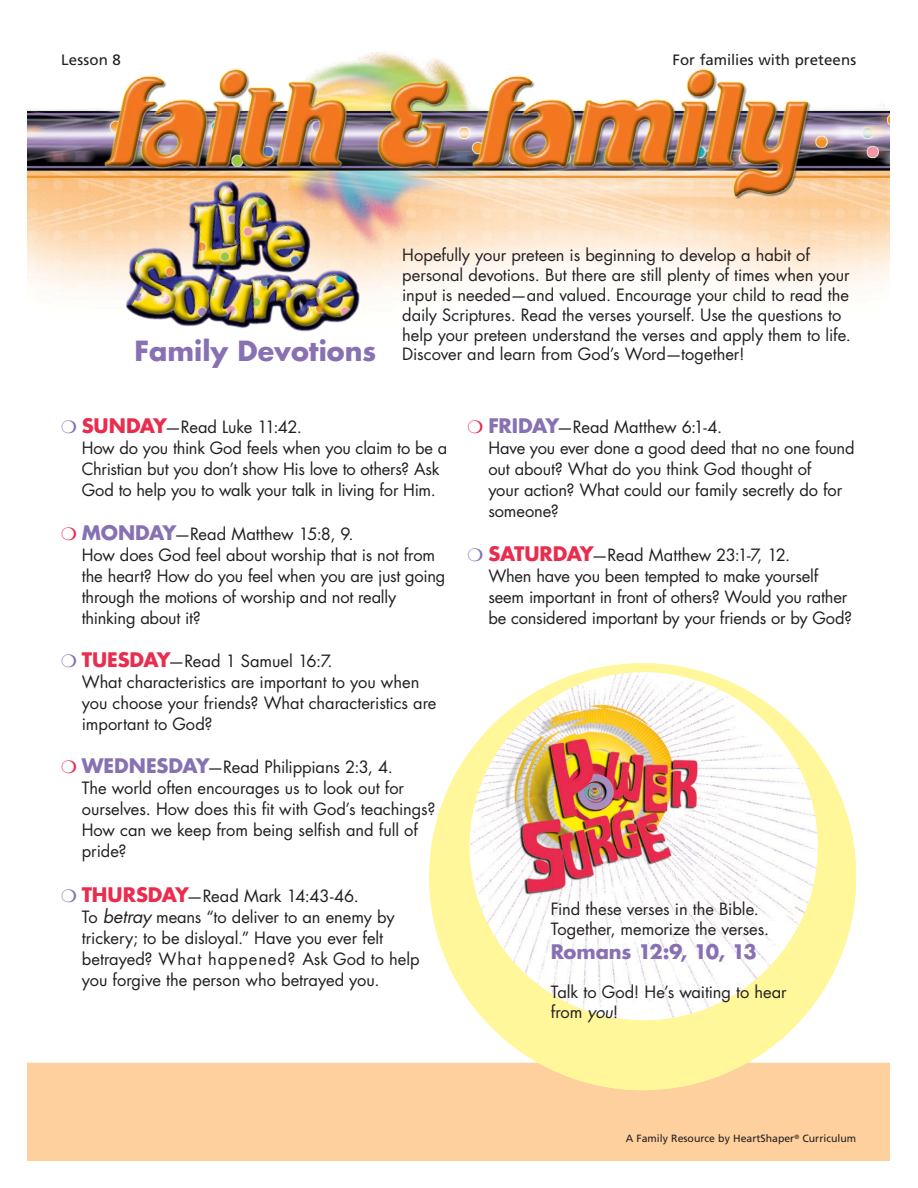
<style>
.page{position:relative;width:918px;height:1188px;background:#fff}
.page>*{position:absolute;margin:0;border:0;box-sizing:border-box;transform-origin:0 0}
.t1{font:700 27px "Futura Std";color:#8771b3}
.t2{font:700 19.5px "Futura Std";letter-spacing:-.025em;color:#8771b3}
.t3{font:16.5px/21px "Futura Std";letter-spacing:-.005em;color:#231f20}
.t4{font:15px "Frutiger";letter-spacing:.005em;color:#231f20}
.t5{font:10.5px "Frutiger";color:#231f20}
.s1{font-weight:700;font-size:19.5px;color:#e92d4f}
.s2{font-weight:700;font-size:19.5px;color:#8771b3}
.s3{font-style:italic;font-size:18px}
.s4{font-style:italic}
</style>
<div class="page">
<img style="left:27px;top:104px;width:863px;height:193px">
<div style="left:27px;top:1063px;width:863px;height:98px;background:#fed09e"></div>
<img style="left:114px;top:204px;width:268px;height:128px">
<img style="left:73px;top:52px;width:772px;height:152px">
<div style="left:429px;top:663px;width:427px;height:427px;background:#fff79a;border-radius:50%"></div>
<img style="left:470px;top:672px;width:348px;height:348px;border-radius:174px">
<p class="t4" style="left:61px;top:51px;width:61px">Lesson 8</p>
<p class="t4" style="left:673px;top:51px;width:185px">For families with preteens</p>
<h1 class="t1" style="left:135px;top:333px;width:243px">Family Devotions</h1>
<p class="t3" style="left:402px;top:246px;width:450px;line-height:19.8px">Hopefully your preteen is beginning to develop a habit of personal devotions. But there are still plenty of times when your input is needed—and valued. Encourage your child to read the daily Scriptures. Read the verses yourself. Use the questions to help your preteen understand the verses and apply them to life.<br>Discover and learn from God’s Word—together!</p>
<p class="t3" style="left:82px;top:417px;width:367px"><span class="s1">SUNDAY</span>—Read Luke 11:42.<br>How do you think God feels when you claim to be a Christian but you don’t show His love to others? Ask God to help you to walk your talk in living for Him.</p>
<p class="t3" style="left:82px;top:523px;width:365px"><span class="s2">MONDAY</span>—Read Matthew 15:8, 9.<br>How does God feel about worship that is not from the heart? How do you feel when you are just going through the motions of worship and not really thinking about it?</p>
<p class="t3" style="left:82px;top:650px;width:356px"><span class="s1">TUESDAY</span>—Read 1 Samuel 16:7.<br>What characteristics are important to you when you choose your friends? What characteristics are important to God?</p>
<p class="t3" style="left:82px;top:757px;width:355px"><span class="s2">WEDNESDAY</span>—Read Philippians 2:3, 4.<br>The world often encourages us to look out for ourselves. How does this fit with God’s teachings?<br>How can we keep from being selfish and full of pride?</p>
<p class="t3" style="left:82px;top:886px;width:339px"><span class="s1">THURSDAY</span>—Read Mark 14:43-46.<br>To <span class="s3">betray</span> means “to deliver to an enemy by trickery; to be disloyal.” Have you ever felt betrayed? What happened? Ask God to help you forgive the person who betrayed you.</p>
<p class="t3" style="left:488px;top:417px;width:368px"><span class="s2">FRIDAY</span>—Read Matthew 6:1-4.<br>Have you ever done a good deed that no one found out about? What do you think God thought of<br>your action? What could our family secretly do for someone?</p>
<p class="t3" style="left:488px;top:544px;width:365px"><span class="s1">SATURDAY</span>—Read Matthew 23:1-7, 12.<br>When have you been tempted to make yourself seem important in front of others? Would you rather be considered important by your friends or by God?</p>
<p class="t3" style="left:551px;top:900px;width:220px;line-height:19.8px">Find these verses in the Bible.<br>Together, memorize the verses.</p>
<p class="t2" style="left:551px;top:938px;width:208px">Romans 12:9, 10, 13</p>
<p class="t3" style="left:551px;top:982px;width:238px;line-height:19.8px">Talk to God! He’s waiting to hear from <span class="s4">you</span>!</p>
<p class="t2" style="left:551px;top:938px;width:166px">Psalm 139:13-16</p>
<p class="t5" style="left:626px;top:1132px;width:232px">A Family Resource by HeartShaper<sup>®</sup> Curriculum</p>
</div>
